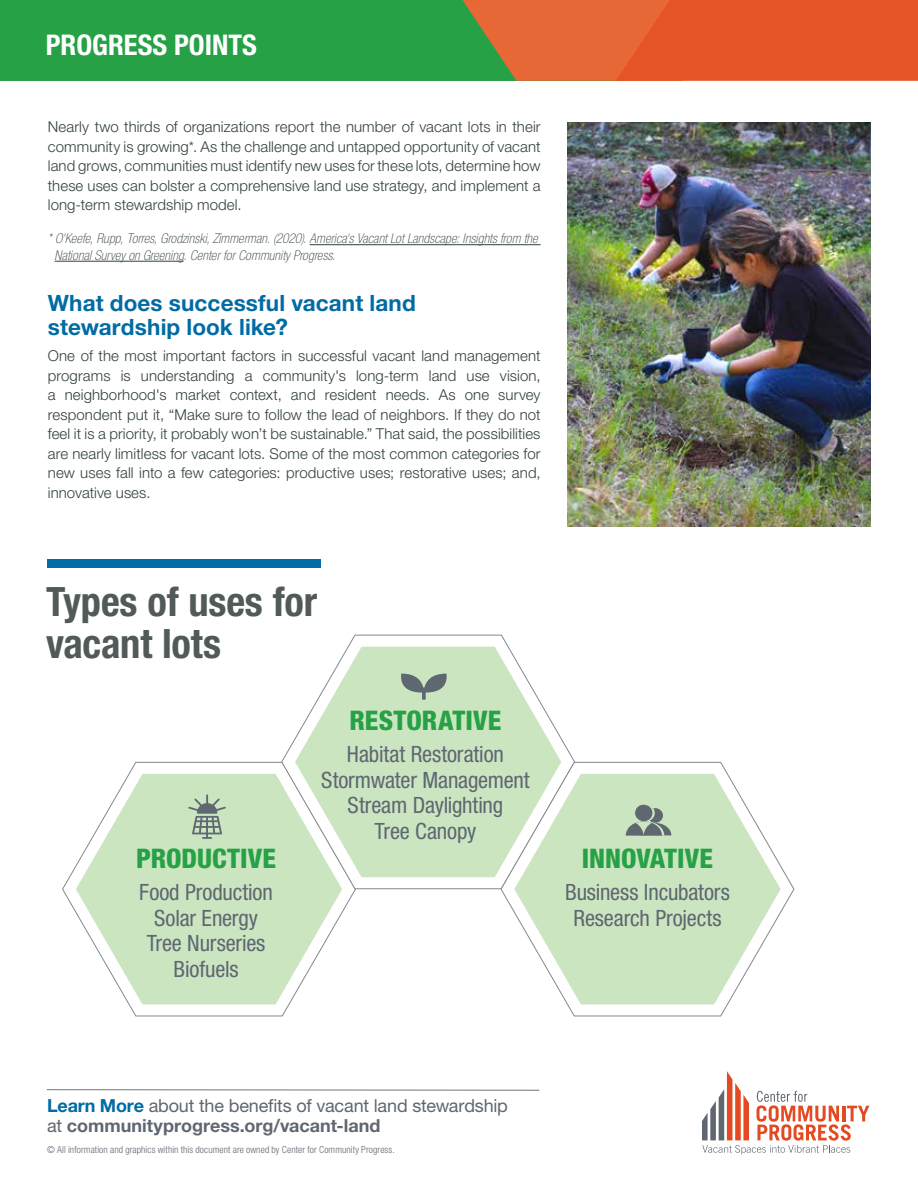
<style>
.page{position:relative;width:918px;height:1188px;background:#fff}
.page>*{position:absolute;margin:0;border:0;box-sizing:border-box;transform-origin:0 0}
.t1{font:700 condensed 40.5px/42px "Helvetica Neue LT Std";letter-spacing:-.005em;color:#515959}
.t2{font:700 condensed 28.5px "Helvetica Neue LT Std";color:#fff}
.t3{font:800 condensed 27px "Helvetica Neue LT Std";color:#26a146}
.t4{font:condensed 22.5px/25.5px "Helvetica Neue LT Std";letter-spacing:-.005em;color:#5f6771;text-align:center}
.t5{font:700 22.5px/24px "Helvetica Neue LT Std";letter-spacing:.005em;color:#006ba4}
.t6{font:18px/19.5px "Helvetica Neue LT Std";letter-spacing:-.01em;color:#5f6771}
.t7{font:300 15px/19.5px "Helvetica Neue LT Std";letter-spacing:.005em;color:#334041;text-align:justify}
.t8{font:italic 100 condensed 13.5px/16.5px "Helvetica Neue LT Std";letter-spacing:.01em;color:#334041}
.t9{font:300 condensed 9.75px "Helvetica Neue LT Std";letter-spacing:.01em;color:#5f6771}
.s1{font-weight:700;color:#006ba4}
.s2{font-weight:700}
</style>
<div class="page">
<svg style="left:46px;top:1089px;width:494px;height:2px"></svg>
<svg style="left:702px;top:1071px;width:167px;height:84px"></svg>
<img style="left:568px;top:122px;width:303px;height:404px">
<hr style="left:310px;top:244px;width:231px;height:1px;background:#334041">
<hr style="left:55px;top:261px;width:129px;height:1px;background:#334041">
<svg style="left:62px;top:761px;width:294px;height:256px"></svg>
<svg style="left:76px;top:774px;width:266px;height:230px;fill:#cbe5c1"></svg>
<svg style="left:281px;top:634px;width:294px;height:256px"></svg>
<svg style="left:295px;top:647px;width:266px;height:230px;fill:#cbe5c1"></svg>
<svg style="left:500px;top:761px;width:295px;height:256px"></svg>
<svg style="left:514px;top:774px;width:267px;height:230px;fill:#cbe5c1"></svg>
<svg style="left:188px;top:794px;width:38px;height:45px;background:#a6baa6"></svg>
<svg style="left:626px;top:808px;width:45px;height:28px"></svg>
<div style="left:635px;top:805px;width:17px;height:16px;background:#5f6771;border-radius:50%"></div>
<div style="left:635px;top:805px;width:11px;height:13px;background:#5f6771"></div>
<svg style="left:397px;top:673px;width:54px;height:27px"></svg>
<div style="left:47px;top:559px;width:274px;height:9px;background:#006ba4"></div>
<div style="left:0;top:0;width:624px;height:81px;background:#26a146"></div>
<svg style="left:462px;top:0;width:456px;height:81px;background:#d95f2e"></svg>
<h2 class="t2" style="left:46px;top:28px;width:213px">PROGRESS POINTS</h2>
<p class="t7" style="left:48px;top:117px;width:494px">Nearly two thirds of organizations report the number of vacant lots in their community is growing*. As the challenge and untapped opportunity of vacant land grows, communities must identify new uses for these lots, determine how these uses can bolster a comprehensive land use strategy, and implement a long-term stewardship model.</p>
<p class="t8" style="left:55px;top:231px;width:485px;text-indent:-7px">* O'Keefe, Rupp, Torres, Grodzinski, Zimmerman. (2020). America's Vacant Lot Landscape: Insights from the<br>National Survey on Greening. Center for Community Progress.</p>
<h3 class="t5" style="left:48px;top:290px;width:369px">What does successful vacant land stewardship look like?</h3>
<p class="t7" style="left:48px;top:346px;width:494px">One of the most important factors in successful vacant land management programs is understanding a community's long-term land use vision, a neighborhood's market context, and resident needs. As one survey respondent put it, “Make sure to follow the lead of neighbors. If they do not feel it is a priority, it probably won’t be sustainable.” That said, the possibilities are nearly limitless for vacant lots. Some of the most common categories for new uses fall into a few categories: productive uses; restorative uses; and, innovative uses.</p>
<h1 class="t1" style="left:46px;top:580px;width:273px">Types of uses for vacant lots</h1>
<h3 class="t3" style="left:136px;top:842px;width:141px">PRODUCTIVE</h3>
<h3 class="t4" style="left:139px;top:879px;width:135px">Food Production<br>Solar Energy<br>Tree Nurseries<br>Biofuels</h3>
<h3 class="t3" style="left:350px;top:704px;width:153px">RESTORATIVE</h3>
<h3 class="t4" style="left:321px;top:742px;width:210px">Habitat Restoration<br>Stormwater Management<br>Stream Daylighting<br>Tree Canopy</h3>
<h3 class="t3" style="left:582px;top:842px;width:133px">INNOVATIVE</h3>
<h3 class="t4" style="left:565px;top:879px;width:166px">Business Incubators<br>Research Projects</h3>
<p class="t6" style="left:47px;top:1096px;width:462px"><span class="s1">Learn More</span> about the benefits of vacant land stewardship at <span class="s2">communityprogress.org/vacant-land</span></p>
<p class="t9" style="left:47px;top:1144px;width:349px">© All information and graphics within this document are owned by Center for Community Progress.</p>
</div>
